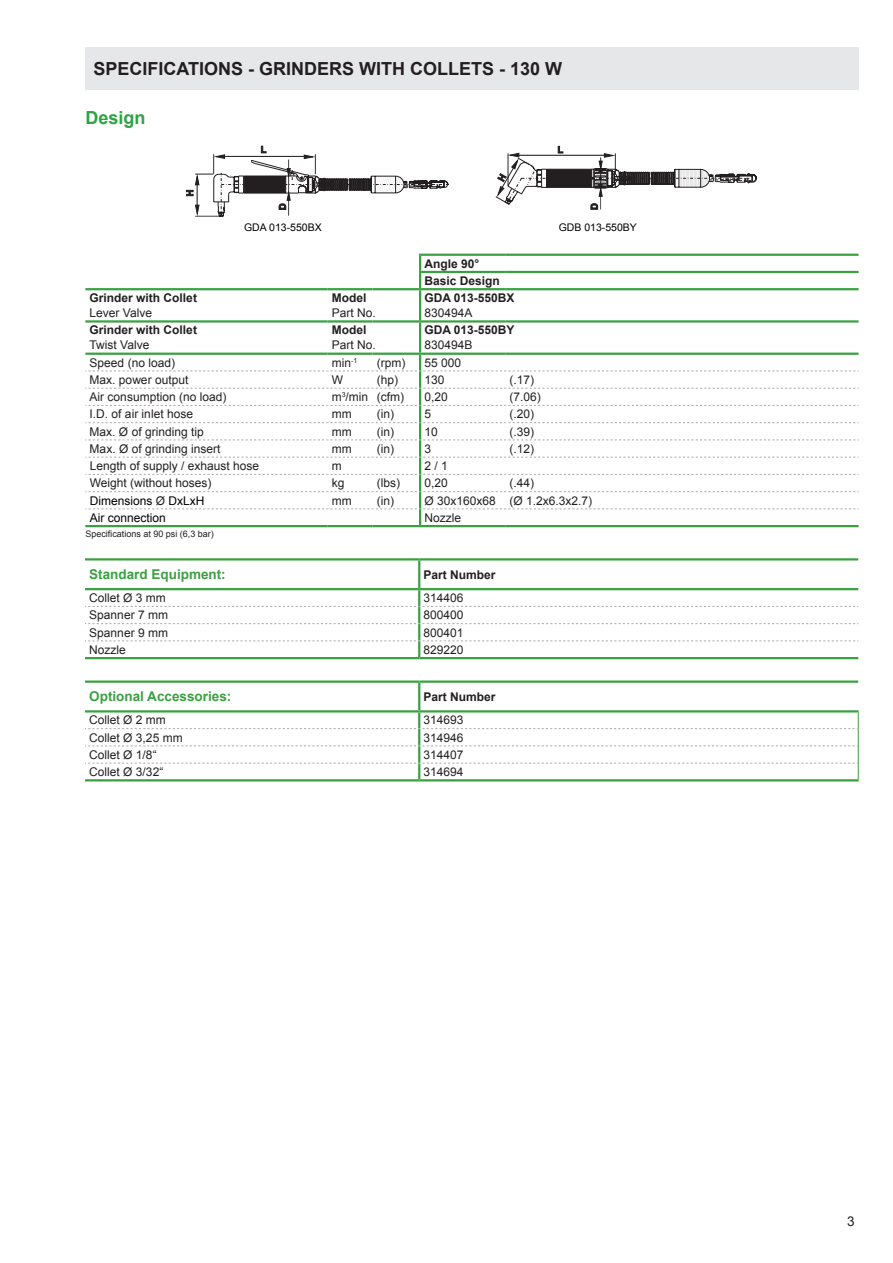
<style>
.page{position:relative;width:893px;height:1263px;background:#fff}
.page>*{position:absolute;margin:0;border:0;box-sizing:border-box;transform-origin:0 0}
.t1{font:700 18px "Arial";color:#231f20}
.t2{font:700 18px "Arial";color:#2da343}
.t3{font:700 13.5px "Arial";color:#3aa141}
.t4{font:13.5px "Arial";color:#231f20}
.t5{font:12px "Arial";color:#231f20}
.t6{font:700 12px/17.2px "Arial";color:#231f20}
.t7{font:12px "Arial";color:#000}
.t8{font:10.5px "Arial";color:#000}
.t9{font:9px "Arial";color:#231f20}
.s1{color:#231f20}
</style>
<div class="page">
<svg style="left:85px;top:256px;width:774px;height:97px"></svg>
<hr style="left:419px;top:254px;width:86px;height:2px;background:#3aa141">
<hr style="left:505px;top:254px;width:354px;height:2px;background:#3aa141">
<hr style="left:419px;top:271px;width:86px;height:2px;background:#3aa141">
<hr style="left:505px;top:271px;width:354px;height:2px;background:#3aa141">
<hr style="left:420px;top:288px;width:85px;height:2px;background:#3aa141">
<hr style="left:505px;top:288px;width:354px;height:2px;background:#3aa141">
<hr style="left:85px;top:320px;width:242px;height:3px;background:#3aa141">
<hr style="left:327px;top:320px;width:45px;height:3px;background:#3aa141">
<hr style="left:372px;top:320px;width:48px;height:3px;background:#3aa141">
<hr style="left:420px;top:320px;width:85px;height:3px;background:#3aa141">
<hr style="left:505px;top:320px;width:354px;height:3px;background:#3aa141">
<hr style="left:85px;top:353px;width:242px;height:2px;background:#3aa141">
<hr style="left:327px;top:353px;width:45px;height:2px;background:#3aa141">
<hr style="left:420px;top:353px;width:85px;height:2px;background:#3aa141">
<hr style="left:505px;top:353px;width:354px;height:2px;background:#3aa141">
<hr style="left:85px;top:525px;width:242px;height:2px;background:#3aa141">
<hr style="left:327px;top:525px;width:45px;height:2px;background:#3aa141">
<hr style="left:420px;top:525px;width:85px;height:2px;background:#3aa141">
<hr style="left:505px;top:525px;width:354px;height:2px;background:#3aa141">
<hr style="left:85px;top:288px;width:242px;height:2px;background:#3aa141">
<hr style="left:327px;top:288px;width:45px;height:2px;background:#3aa141">
<hr style="left:372px;top:288px;width:48px;height:2px;background:#3aa141">
<svg style="left:419px;top:256px;width:2px;height:32px"></svg>
<hr style="left:419px;top:290px;width:2px;height:30px;background:#3aa141">
<hr style="left:419px;top:323px;width:2px;height:30px;background:#3aa141">
<hr style="left:372px;top:353px;width:48px;height:2px;background:#3aa141">
<hr style="left:372px;top:525px;width:48px;height:2px;background:#3aa141">
<svg style="left:85px;top:355px;width:774px;height:170px"></svg>
<hr style="left:85px;top:558px;width:334px;height:2px;background:#3aa141">
<hr style="left:419px;top:558px;width:439px;height:2px;background:#3aa141">
<hr style="left:85px;top:657px;width:334px;height:2px;background:#3aa141">
<hr style="left:419px;top:657px;width:439px;height:2px;background:#3aa141">
<svg style="left:85px;top:559px;width:773px;height:98px"></svg>
<hr style="left:85px;top:680px;width:334px;height:3px;background:#3aa141">
<hr style="left:419px;top:680px;width:439px;height:3px;background:#3aa141">
<hr style="left:85px;top:779px;width:334px;height:2px;background:#3aa141">
<hr style="left:419px;top:779px;width:440px;height:2px;background:#3aa141">
<svg style="left:85px;top:682px;width:774px;height:97px"></svg>
<div style="left:85px;top:47px;width:774px;height:42px;background:#e6e7e9"></div>
<svg style="left:186px;top:146px;width:263px;height:71px"></svg>
<svg style="left:495px;top:146px;width:262px;height:64px"></svg>
<h1 class="t1" style="left:94px;top:56px;width:470px">SPECIFICATIONS - GRINDERS WITH COLLETS - 130 W</h1>
<h1 class="t2" style="left:85px;top:105px;width:62px">Design</h1>
<p class="t8" style="left:244px;top:221px;width:79px">GDA 013-550BX</p>
<p class="t8" style="left:559px;top:221px;width:80px">GDB 013-550BY</p>
<p class="t6" style="left:90px;top:290px;width:109px">Grinder with Collet</p>
<p class="t5" style="left:90px;top:305px;width:64px">Lever Valve</p>
<p class="t6" style="left:90px;top:322px;width:109px">Grinder with Collet</p>
<p class="t5" style="left:90px;top:337px;width:61px">Twist Valve</p>
<p class="t6" style="left:332px;top:290px;width:36px">Model</p>
<p class="t5" style="left:332px;top:305px;width:46px">Part No.</p>
<p class="t6" style="left:332px;top:322px;width:36px">Model</p>
<p class="t5" style="left:332px;top:337px;width:46px">Part No.</p>
<p class="t6" style="left:424px;top:255px;width:77px">Angle 90°<br>Basic Design</p>
<p class="t6" style="left:424px;top:290px;width:92px">GDA 013-550BX</p>
<p class="t5" style="left:424px;top:305px;width:50px">830494A</p>
<p class="t6" style="left:424px;top:322px;width:92px">GDA 013-550BY</p>
<p class="t5" style="left:424px;top:337px;width:50px">830494B</p>
<p class="t5" style="left:90px;top:355px;width:87px">Speed (no load)</p>
<p class="t5" style="left:332px;top:355px;width:27px">min<sup>-1</sup></p>
<p class="t5" style="left:377px;top:355px;width:30px">(rpm)</p>
<p class="t5" style="left:424px;top:355px;width:38px">55 000</p>
<p class="t5" style="left:90px;top:372px;width:100px">Max. power output</p>
<p class="t5" style="left:332px;top:372px;width:13px">W</p>
<p class="t5" style="left:377px;top:372px;width:69px">(hp) 130</p>
<p class="t5" style="left:509px;top:372px;width:26px">(.17)</p>
<p class="t5" style="left:90px;top:389px;width:138px">Air consumption (no load)</p>
<p class="t5" style="left:332px;top:389px;width:74px">m<sup>3</sup>/min (cfm)</p>
<p class="t5" style="left:424px;top:389px;width:25px">0,20</p>
<p class="t5" style="left:509px;top:389px;width:33px">(7.06)</p>
<p class="t5" style="left:90px;top:406px;width:105px">I.D. of air inlet hose</p>
<p class="t5" style="left:332px;top:406px;width:21px">mm</p>
<p class="t5" style="left:377px;top:406px;width:19px">(in)</p>
<p class="t5" style="left:424px;top:406px;width:8px">5</p>
<p class="t5" style="left:509px;top:406px;width:26px">(.20)</p>
<p class="t5" style="left:90px;top:424px;width:116px">Max. Ø of grinding tip</p>
<p class="t5" style="left:332px;top:424px;width:21px">mm</p>
<p class="t5" style="left:377px;top:424px;width:19px">(in)</p>
<p class="t5" style="left:424px;top:424px;width:15px">10</p>
<p class="t5" style="left:509px;top:424px;width:26px">(.39)</p>
<p class="t5" style="left:90px;top:441px;width:132px">Max. Ø of grinding insert</p>
<p class="t5" style="left:332px;top:441px;width:21px">mm</p>
<p class="t5" style="left:377px;top:441px;width:19px">(in)</p>
<p class="t5" style="left:424px;top:441px;width:8px">3</p>
<p class="t5" style="left:509px;top:441px;width:26px">(.12)</p>
<p class="t5" style="left:90px;top:458px;width:171px">Length of supply / exhaust hose</p>
<p class="t5" style="left:332px;top:458px;width:11px">m</p>
<p class="t5" style="left:424px;top:458px;width:25px">2 / 1</p>
<p class="t5" style="left:90px;top:475px;width:123px">Weight (without hoses)</p>
<p class="t5" style="left:332px;top:475px;width:14px">kg</p>
<p class="t5" style="left:377px;top:475px;width:25px">(lbs)</p>
<p class="t5" style="left:424px;top:475px;width:25px">0,20</p>
<p class="t5" style="left:509px;top:475px;width:26px">(.44)</p>
<p class="t7" style="left:90px;top:493px;width:116px">Dimensions <span class="s1">Ø</span> DxLxH</p>
<p class="t5" style="left:332px;top:493px;width:21px">mm</p>
<p class="t5" style="left:377px;top:493px;width:19px">(in)</p>
<p class="t5" style="left:424px;top:493px;width:169px">Ø 30x160x68 (Ø 1.2x6.3x2.7)</p>
<p class="t7" style="left:90px;top:510px;width:78px">Air connection</p>
<p class="t5" style="left:424px;top:510px;width:38px">Nozzle</p>
<p class="t9" style="left:85px;top:528px;width:130px">Specifications at 90 psi (6,3 bar)</p>
<p class="t3" style="left:89px;top:565px;width:138px">Standard Equipment:</p>
<p class="t6" style="left:423px;top:566px;width:74px">Part Number</p>
<p class="t5" style="left:89px;top:590px;width:78px">Collet Ø 3 mm</p>
<p class="t5" style="left:423px;top:590px;width:42px">314406</p>
<p class="t5" style="left:89px;top:607px;width:80px">Spanner 7 mm</p>
<p class="t5" style="left:423px;top:607px;width:42px">800400</p>
<p class="t5" style="left:89px;top:624px;width:80px">Spanner 9 mm</p>
<p class="t5" style="left:423px;top:624px;width:42px">800401</p>
<p class="t5" style="left:89px;top:642px;width:38px">Nozzle</p>
<p class="t5" style="left:423px;top:642px;width:42px">829220</p>
<p class="t3" style="left:89px;top:688px;width:144px">Optional Accessories:</p>
<p class="t6" style="left:423px;top:688px;width:74px">Part Number</p>
<p class="t5" style="left:89px;top:712px;width:78px">Collet Ø 2 mm</p>
<p class="t5" style="left:423px;top:712px;width:42px">314693</p>
<p class="t5" style="left:89px;top:729px;width:95px">Collet Ø 3,25 mm</p>
<p class="t5" style="left:423px;top:729px;width:42px">314946</p>
<p class="t5" style="left:89px;top:747px;width:69px">Collet Ø 1/8“</p>
<p class="t5" style="left:423px;top:747px;width:42px">314407</p>
<p class="t5" style="left:89px;top:764px;width:76px">Collet Ø 3/32“</p>
<p class="t5" style="left:423px;top:764px;width:42px">314694</p>
<p class="t4" style="left:847px;top:1212px;width:9px">3</p>
</div>
